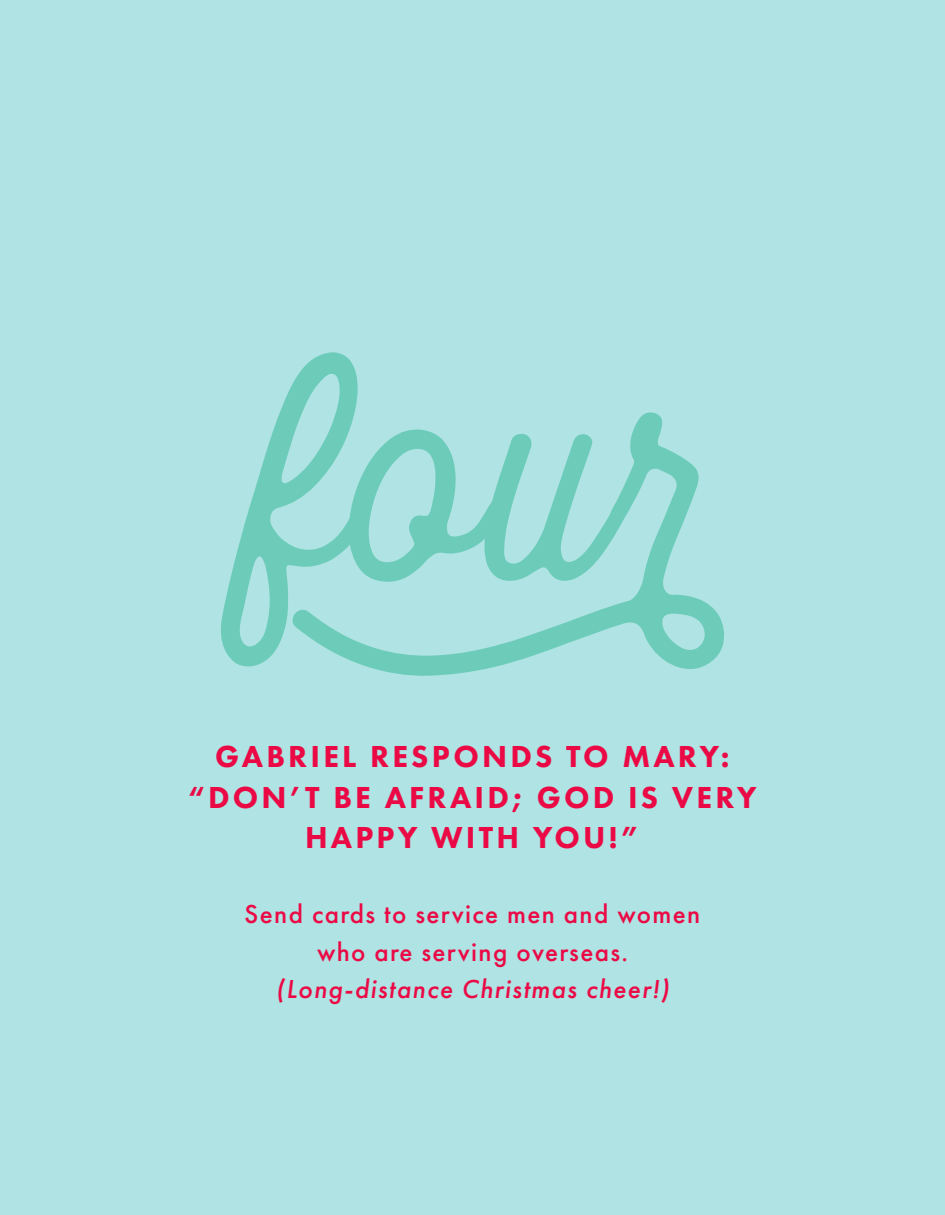
<style>
.page{position:relative;width:945px;height:1215px;background:#afe3e4}
.page>*{position:absolute;margin:0;border:0;box-sizing:border-box;transform-origin:0 0}
.t1{font:800 31.5px/40.5px "Futura PT";letter-spacing:.1em;color:#eb0945;text-align:center}
.t2{font:500 27px/37.5px "Futura PT";letter-spacing:.05em;color:#eb0945;text-align:center}
.t3{font:italic 500 27px "Futura PT";letter-spacing:.05em;color:#eb0945}
</style>
<div class="page">
<svg style="left:221px;top:352px;width:137px;height:315px"></svg>
<svg style="left:293px;top:412px;width:431px;height:264px"></svg>
<p class="t1" style="left:188px;top:738px;width:570px">GABRIEL RESPONDS TO MARY: “DON’T BE AFRAID; GOD IS VERY<br>HAPPY WITH YOU!”</p>
<p class="t2" style="left:245px;top:898px;width:457px">Send cards to service men and women who are serving overseas.</p>
<p class="t3" style="left:276px;top:978px;width:395px">(Long-distance Christmas cheer!)</p>
</div>
